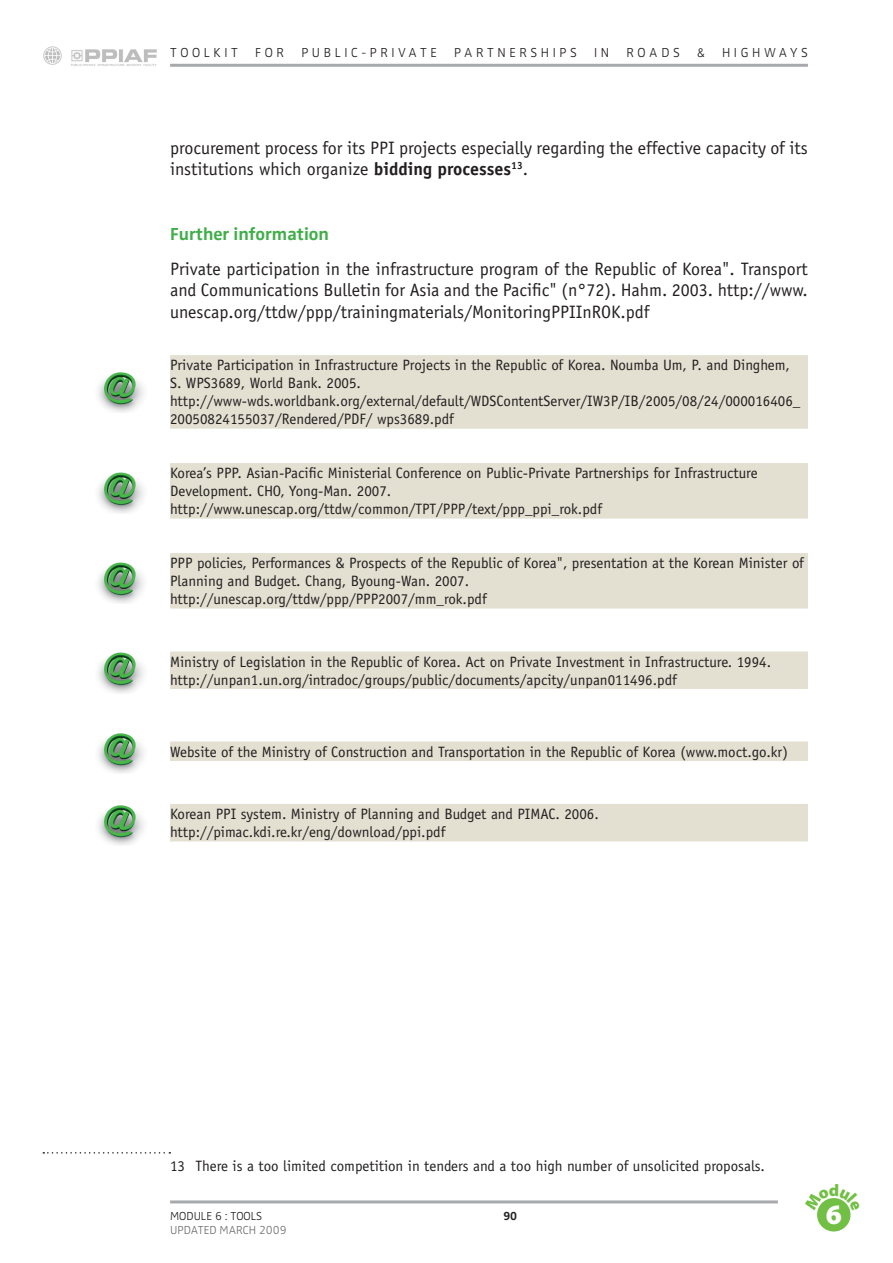
<style>
.page{position:relative;width:893px;height:1263px;background:#fff}
.page>*{position:absolute;margin:0;border:0;box-sizing:border-box;transform-origin:0 0}
.t1{font:900 28.05px "Myriad Pro";color:#fff}
.t2{font:18px/21.6px "Officina Sans";color:#231f20}
.t3{font:700 18px "Zwo";color:#40ae49}
.t4{font:15px/18px "Officina Sans";color:#231f20}
.t5{font:300 13.5px "Zwo";letter-spacing:.265em;color:#231f20}
.t6{font:300 12px "Zwo";color:#6c6d70}
.t7{font:300 12px "Zwo";color:#231f20}
.t8{font:700 12px "Zwo";color:#231f20}
.s1{font-weight:700}
</style>
<div class="page">
<hr style="left:170px;top:64px;width:638px;height:3px;background:#a8a9ad">
<img style="left:43px;top:46px;width:19px;height:19px">
<img style="left:71px;top:49px;width:86px;height:17px">
<hr style="left:170px;top:1200px;width:608px;height:3px;background:#a8a9ad">
<div style="left:817px;top:1198px;width:33px;height:33px;background:#71bf44;border-radius:50%"></div>
<div style="left:170px;top:355px;width:638px;height:20px;background:#e3dfd1"></div>
<div style="left:170px;top:373px;width:638px;height:20px;background:#e3dfd1"></div>
<div style="left:170px;top:391px;width:638px;height:20px;background:#e3dfd1"></div>
<div style="left:170px;top:409px;width:638px;height:20px;background:#e3dfd1"></div>
<div style="left:170px;top:463px;width:638px;height:20px;background:#e3dfd1"></div>
<div style="left:170px;top:481px;width:638px;height:20px;background:#e3dfd1"></div>
<div style="left:170px;top:499px;width:638px;height:20px;background:#e3dfd1"></div>
<div style="left:170px;top:553px;width:638px;height:19px;background:#e3dfd1"></div>
<div style="left:170px;top:571px;width:638px;height:19px;background:#e3dfd1"></div>
<div style="left:170px;top:589px;width:638px;height:19px;background:#e3dfd1"></div>
<div style="left:170px;top:651px;width:638px;height:20px;background:#e3dfd1"></div>
<div style="left:170px;top:669px;width:638px;height:20px;background:#e3dfd1"></div>
<div style="left:170px;top:741px;width:638px;height:20px;background:#e3dfd1"></div>
<div style="left:170px;top:804px;width:638px;height:19px;background:#e3dfd1"></div>
<div style="left:170px;top:822px;width:638px;height:19px;background:#e3dfd1"></div>
<img style="left:98px;top:372px;width:46px;height:40px">
<img style="left:98px;top:472px;width:46px;height:41px">
<img style="left:98px;top:562px;width:46px;height:41px">
<img style="left:98px;top:652px;width:46px;height:41px">
<img style="left:98px;top:733px;width:46px;height:40px">
<img style="left:98px;top:805px;width:46px;height:40px">
<svg style="left:43px;top:1152px;width:127px;height:1px"></svg>
<svg style="left:817px;top:1198px;width:33px;height:13px"></svg>
<p class="t5" style="left:170px;top:45px;width:68px">TOOLKIT</p>
<p class="t5" style="left:255px;top:45px;width:30px">FOR</p>
<p class="t5" style="left:301px;top:45px;width:137px">PUBLIC-PRIVATE</p>
<p class="t5" style="left:454px;top:45px;width:124px">PARTNERSHIP S</p>
<p class="t5" style="left:594px;top:45px;width:17px">I N</p>
<p class="t5" style="left:626px;top:45px;width:55px">ROADS</p>
<p class="t5" style="left:697px;top:45px;width:20px">&amp; H</p>
<p class="t5" style="left:734px;top:45px;width:75px">IGHWAYS</p>
<p class="t2" style="left:170px;top:137px;width:639px">procurement process for its PPI projects especially regarding the effective capacity of its institutions which organize <span class="s1">bidding processes</span><sup>13</sup>.</p>
<p class="t3" style="left:170px;top:224px;width:160px">Further information</p>
<p class="t2" style="left:170px;top:258px;width:639px;text-align:justify">Private participation in the infrastructure program of the Republic of Korea". Transport and Communications Bulletin for Asia and the Pacific" (n°72). Hahm. 2003. http://www. unescap.org/ttdw/ppp/trainingmaterials/MonitoringPPIInROK.pdf</p>
<p class="t4" style="left:170px;top:356px;width:632px">Private Participation in Infrastructure Projects in the Republic of Korea. Noumba Um, P. and Dinghem, S. WPS3689, World Bank. 2005. http://www-wds.worldbank.org/external/default/WDSContentServer/IW3P/IB/2005/08/24/000016406_ 20050824155037/Rendered/PDF/ wps3689.pdf</p>
<p class="t4" style="left:170px;top:464px;width:589px">Korea’s PPP. Asian-Pacific Ministerial Conference on Public-Private Partnerships for Infrastructure<br>Development. CHO, Yong-Man. 2007. http://www.unescap.org/ttdw/common/TPT/PPP/text/ppp_ppi_rok.pdf</p>
<p class="t4" style="left:170px;top:554px;width:635px">PPP policies, Performances &amp; Prospects of the Republic of Korea", presentation at the Korean Minister of<br>Planning and Budget. Chang, Byoung-Wan. 2007.<br>http://unescap.org/ttdw/ppp/PPP2007/mm_rok.pdf</p>
<p class="t4" style="left:170px;top:653px;width:603px">Ministry of Legislation in the Republic of Korea. Act on Private Investment in Infrastructure. 1994. http://unpan1.un.org/intradoc/groups/public/documents/apcity/unpan011496.pdf</p>
<p class="t4" style="left:170px;top:743px;width:619px">Website of the Ministry of Construction and Transportation in the Republic of Korea (www.moct.go.kr)</p>
<p class="t4" style="left:170px;top:805px;width:430px">Korean PPI system. Ministry of Planning and Budget and PIMAC. 2006. http://pimac.kdi.re.kr/eng/download/ppi.pdf</p>
<p class="t4" style="left:170px;top:1157px;width:596px">13 There is a too limited competition in tenders and a too high number of unsolicited proposals.</p>
<p class="t7" style="left:170px;top:1208px;width:94px">MODULE 6 : TOOLS</p>
<p class="t6" style="left:170px;top:1223px;width:118px">UPDATED MARCH 2009</p>
<p class="t8" style="left:503px;top:1208px;width:15px">90</p>
<h1 class="t1" style="left:826px;top:1196px;width:18px">6</h1>
</div>
